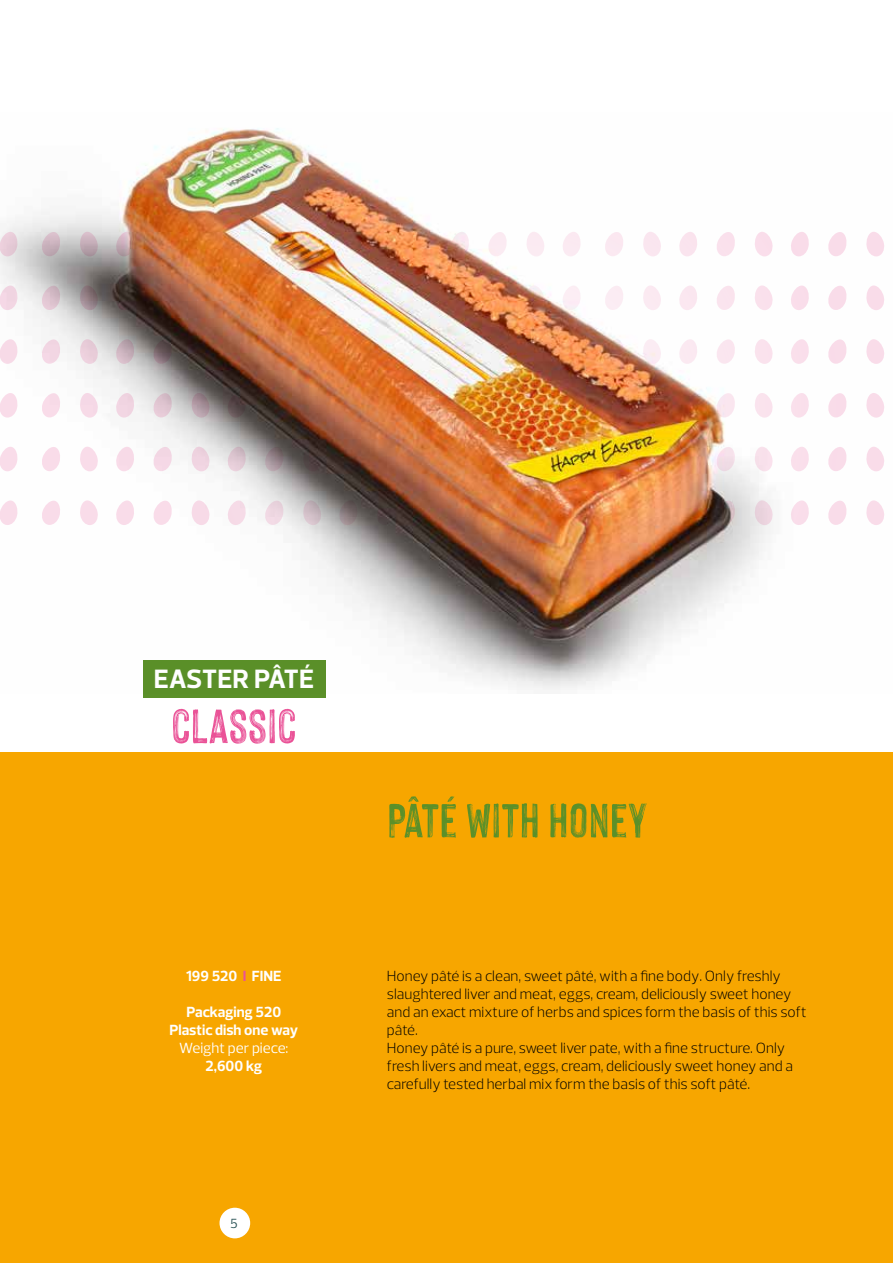
<style>
.page{position:relative;width:893px;height:1263px;background:#fff}
.page>*{position:absolute;margin:0;border:0;box-sizing:border-box;transform-origin:0 0}
.t1{font:52.5px "Hackney Personal Use Only";color:#5b9029}
.t2{font:52.5px "Hackney Personal Use Only";color:#ea5297}
.t3{font:700 27px "Prelo";color:#fff}
.t4{font:300 15px/18px "Prelo";color:#000}
.t5{font:700 15px/18px "Prelo";color:#fff;text-align:center}
.t6{font:15px "Prelo";color:#fff}
.t7{font:13.5px "Prelo";color:#265053}
.s1{color:#ea5297}
</style>
<div class="page">
<div style="left:0;top:753px;width:893px;height:510px;background:#f7a600"></div>
<div style="left:220px;top:1208px;width:30px;height:30px;background:#fff;border-radius:50%"></div>
<div style="left:143px;top:660px;width:182px;height:38px;background:#5b9029"></div>
<img style="left:6px;top:128px;width:878px;height:566px">
<img style="left:111px;top:130px;width:620px;height:510px">
<img style="left:0;top:231px;width:6px;height:294px">
<h2 class="t3" style="left:154px;top:662px;width:162px">EASTER PÂTÉ</h2>
<h1 class="t2" style="left:171px;top:698px;width:127px">CLASSIC</h1>
<p class="t5" style="left:186px;top:967px;width:97px">199 520 <span class="s1">I</span> FINE</p>
<p class="t5" style="left:169px;top:1003px;width:130px">Packaging 520<br>Plastic dish one way</p>
<p class="t6" style="left:179px;top:1039px;width:111px">Weight per piece:</p>
<p class="t5" style="left:206px;top:1057px;width:58px">2,600 kg</p>
<p class="t7" style="left:230px;top:1215px;width:9px">5</p>
<h1 class="t1" style="left:387px;top:792px;width:262px">PÂTÉ WITH HONEY</h1>
<p class="t4" style="left:387px;top:967px;width:421px">Honey pâté is a clean, sweet pâté, with a fine body. Only freshly slaughtered liver and meat, eggs, cream, deliciously sweet honey and an exact mixture of herbs and spices form the basis of this soft pâté.<br>Honey pâté is a pure, sweet liver pate, with a fine structure. Only fresh livers and meat, eggs, cream, deliciously sweet honey and a carefully tested herbal mix form the basis of this soft pâté.</p>
</div>
